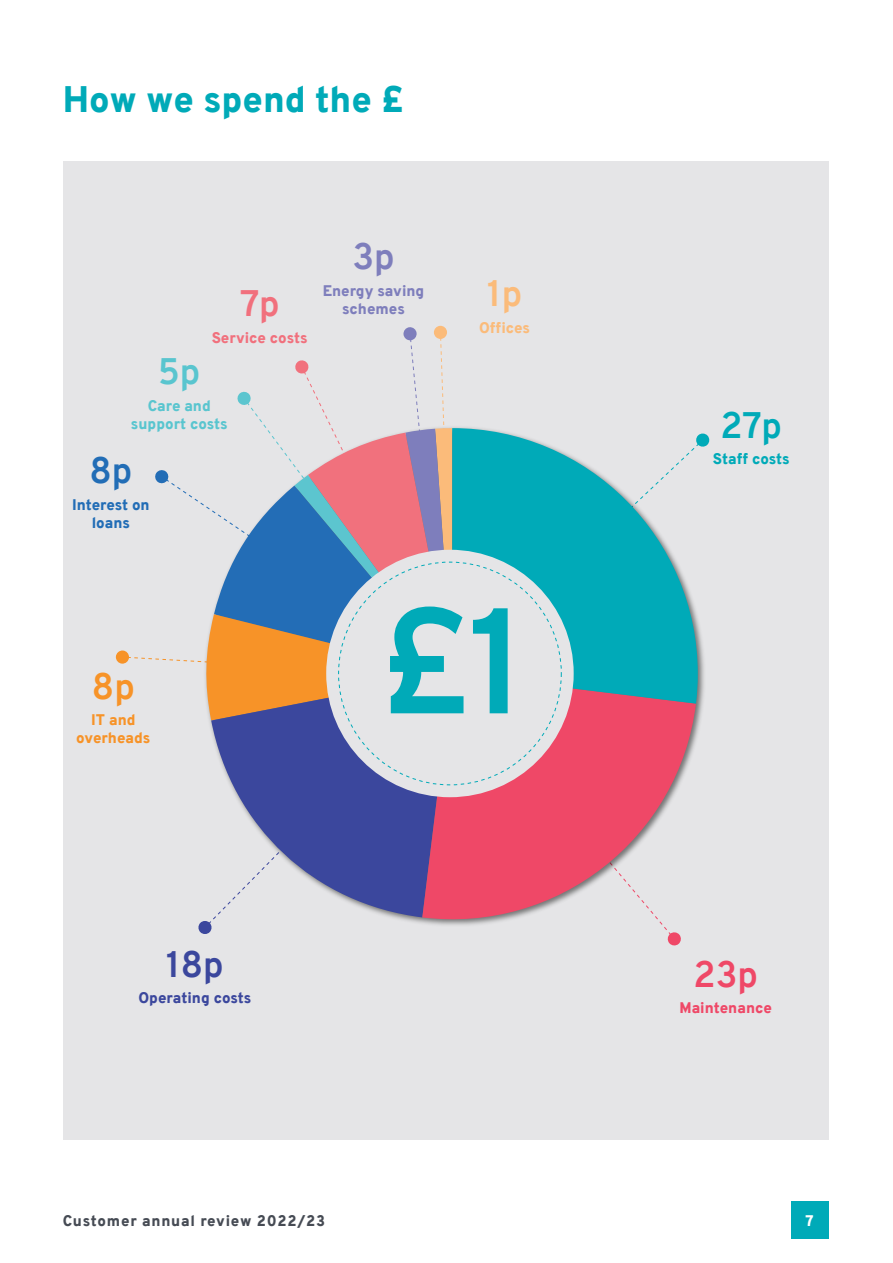
<style>
.page{position:relative;width:893px;height:1263px;background:#fff}
.page>*{position:absolute;margin:0;border:0;box-sizing:border-box;transform-origin:0 0}
.coins_pence{font:700 150px "Overpass";color:#00aab8}
.Title1{font:900 36px "Overpass";color:#00aab8}
.coins_pence-2{font:700 36px "Overpass";color:#00aab8}
.coins_pence-3{font:700 36px "Overpass";color:#ef4867}
.coins_pence-4{font:700 36px "Overpass";color:#3b479d}
.coins_pence-5{font:700 36px "Overpass";color:#f79328}
.coins_pence-6{font:700 36px "Overpass";color:#226db6}
.coins_pence-7{font:700 36px "Overpass";color:#f1707d}
.coins_pence-8{font:700 36px "Overpass";color:#59c5cf}
.coins_pence-9{font:700 36px "Overpass";color:#7e7ebc}
.coins_pence-10{font:700 36px "Overpass";color:#fbbb7a}
.t1{font:900 15px "Overpass";letter-spacing:.05em;color:#464b54}
.pence_subjects{font:900 15px/18px "Overpass";color:#59c5cf;text-align:center}
.pence_subjects-2{font:900 15px/18px "Overpass";color:#7e7ebc;text-align:center}
.pence_subjects-3{font:900 15px/18px "Overpass";color:#226db6;text-align:center}
.pence_subjects-4{font:900 15px "Overpass";color:#3b479d}
.pence_subjects-5{font:900 15px/18px "Overpass";color:#f79328;text-align:center}
.pence_subjects-6{font:900 15px "Overpass";letter-spacing:-.01em;color:#f1707d}
.pence_subjects-7{font:900 15px "Overpass";color:#ef4867}
.pence_subjects-8{font:900 15px "Overpass";letter-spacing:-.005em;color:#00aab8}
.pence_subjects-9{font:900 15px "Overpass";letter-spacing:-.005em;color:#fbbb7a}
.t2{font:900 15px "Overpass";color:#fff}
</style>
<div class="page">
<div style="left:64px;top:162px;width:765px;height:978px;background:#e5e5e7"></div>
<div style="left:434px;top:326px;width:13px;height:13px;background:#fbbb7a;border-radius:50%"></div>
<svg style="left:667px;top:934px;width:14px;height:11px"></svg>
<div style="left:403px;top:327px;width:14px;height:14px;background:#7e7ebc;border-radius:50%"></div>
<div style="left:116px;top:650px;width:13px;height:14px;background:#f79328;border-radius:50%"></div>
<svg style="left:198px;top:922px;width:13px;height:12px"></svg>
<svg style="left:122px;top:332px;width:333px;height:388px"></svg>
<svg style="left:211px;top:674px;width:211px;height:243px;fill:#3b479d"></svg>
<svg style="left:422px;top:704px;width:274px;height:230px;fill:#ef4867"></svg>
<svg style="left:452px;top:428px;width:246px;height:276px;fill:#00aab8"></svg>
<div style="left:326px;top:550px;width:248px;height:247px;background:#e5e5e7;border-radius:50%"></div>
<div style="left:791px;top:1201px;width:37px;height:37px;background:#00aab8"></div>
<p class="Title1" style="left:63px;top:74px;width:342px">How we spend the £</p>
<p class="coins_pence-7" style="left:240px;top:278px;width:41px">7p</p>
<p class="pence_subjects-6" style="left:212px;top:327px;width:97px">Service costs</p>
<p class="coins_pence-8" style="left:158px;top:346px;width:44px">5p</p>
<p class="pence_subjects" style="left:131px;top:397px;width:98px">Care and support costs</p>
<p class="coins_pence-6" style="left:89px;top:445px;width:44px">8p</p>
<p class="pence_subjects-3" style="left:72px;top:496px;width:79px">Interest on loans</p>
<p class="coins_pence-9" style="left:352px;top:231px;width:44px">3p</p>
<p class="pence_subjects-2" style="left:323px;top:282px;width:103px">Energy saving schemes</p>
<p class="coins_pence-10" style="left:487px;top:268px;width:37px">1p</p>
<p class="pence_subjects-9" style="left:479px;top:317px;width:53px">Offices</p>
<p class="coins_pence-5" style="left:92px;top:661px;width:44px">8p</p>
<p class="pence_subjects-5" style="left:76px;top:711px;width:76px">IT and overheads</p>
<p class="coins_pence" style="left:379px;top:554px;width:152px">£1</p>
<p class="coins_pence-4" style="left:166px;top:938px;width:59px">18p</p>
<p class="pence_subjects-4" style="left:138px;top:987px;width:114px">Operating costs</p>
<p class="coins_pence-2" style="left:720px;top:400px;width:63px">27p</p>
<p class="pence_subjects-8" style="left:713px;top:448px;width:78px">Staff costs</p>
<p class="coins_pence-3" style="left:694px;top:948px;width:66px">23p</p>
<p class="pence_subjects-7" style="left:679px;top:997px;width:94px">Maintenance</p>
<p class="t1" style="left:63px;top:1209px;width:264px">Customer annual review 2022/23</p>
<p class="t2" style="left:805px;top:1209px;width:10px">7</p>
</div>
